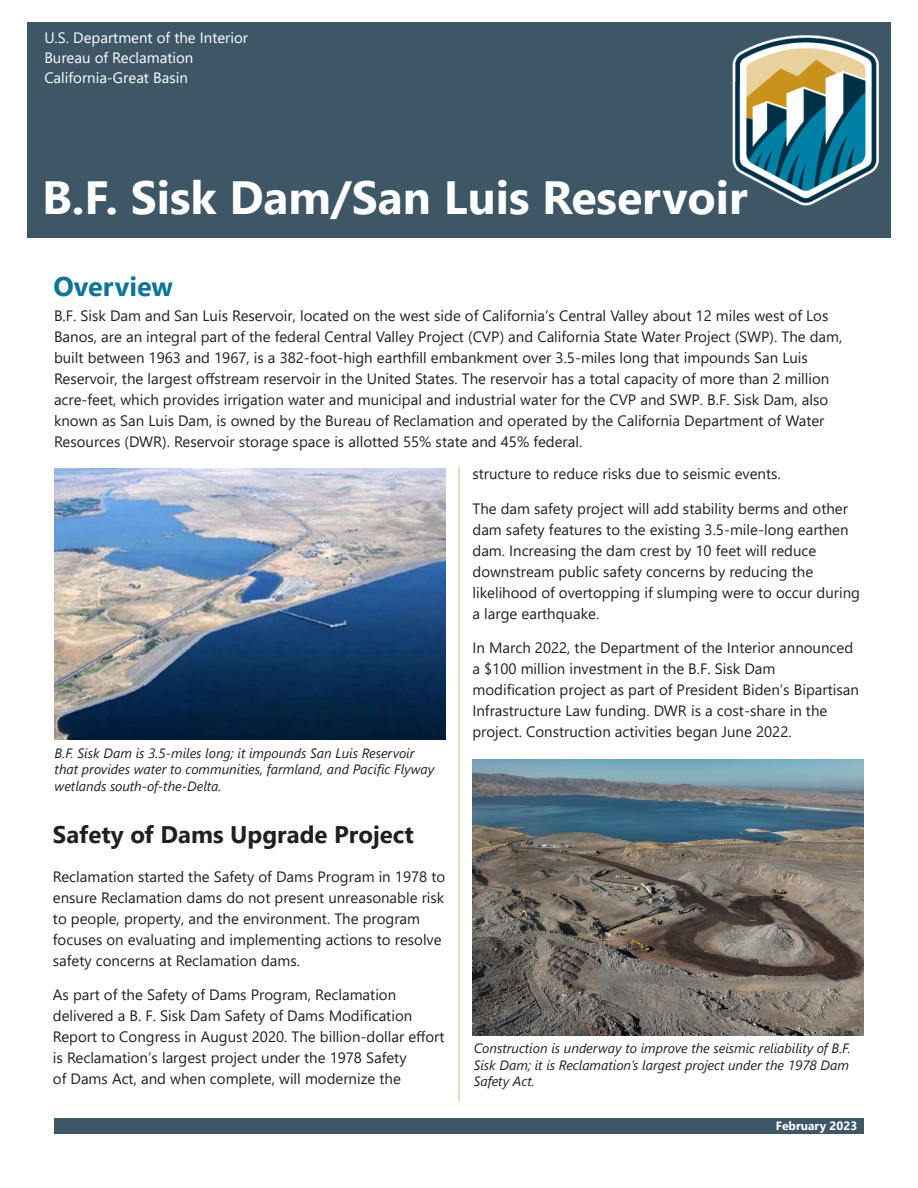
<style>
.page{position:relative;width:918px;height:1188px;background:#fff}
.page>*{position:absolute;margin:0;border:0;box-sizing:border-box;transform-origin:0 0}
.t1{font:700 46.5px "Segoe UI";color:#fff}
.Subhead{font:700 27px "Segoe UI";color:#0f7598}
.Heading_1{font:700 24px "Segoe UI";color:#231f20}
.Body{font:15px/21px "Segoe UI";color:#231f20}
.t2{font:15px/20px "Segoe UI";color:#fff}
.t3{font:italic 13.5px/16.2px "Segoe UI";color:#231f20}
.t4{font:700 12px "Segoe UI";color:#fff}
</style>
<div class="page">
<div style="left:27px;top:22px;width:864px;height:216px;background:#3d5767"></div>
<hr style="left:458px;top:467px;width:2px;height:635px;background:#e6cdab">
<div style="left:54px;top:1118px;width:810px;height:16px;background:#3d5767"></div>
<img style="left:54px;top:468px;width:391px;height:271px">
<img style="left:472px;top:760px;width:392px;height:275px">
<img style="left:733px;top:36px;width:145px;height:169px">
<p class="t2" style="left:44px;top:26px;width:205px">U.S. Department of the Interior<br>Bureau of Reclamation<br>California-Great Basin</p>
<h1 class="t1" style="left:42px;top:153px;width:707px">B.F. Sisk Dam/San Luis Reservoir</h1>
<p class="Subhead" style="left:53px;top:261px;width:121px">Overview</p>
<p class="Body" style="left:54px;top:304px;width:790px">B.F. Sisk Dam and San Luis Reservoir, located on the west side of California’s Central Valley about 12 miles west of Los Banos, are an integral part of the federal Central Valley Project (CVP) and California State Water Project (SWP). The dam, built between 1963 and 1967, is a 382-foot-high earthfill embankment over 3.5-miles long that impounds San Luis Reservoir, the largest offstream reservoir in the United States. The reservoir has a total capacity of more than 2 million acre-feet, which provides irrigation water and municipal and industrial water for the CVP and SWP. B.F. Sisk Dam, also known as San Luis Dam, is owned by the Bureau of Reclamation and operated by the California Department of Water Resources (DWR). Reservoir storage space is allotted 55% state and 45% federal.</p>
<p class="t3" style="left:55px;top:743px;width:381px">B.F. Sisk Dam is 3.5-miles long; it impounds San Luis Reservoir that provides water to communities, farmland, and Pacific Flyway wetlands south-of-the-Delta.</p>
<p class="Heading_1" style="left:53px;top:812px;width:362px">Safety of Dams Upgrade Project</p>
<p class="Body" style="left:53px;top:865px;width:394px">Reclamation started the Safety of Dams Program in 1978 to ensure Reclamation dams do not present unreasonable risk to people, property, and the environment. The program focuses on evaluating and implementing actions to resolve safety concerns at Reclamation dams.</p>
<p class="Body" style="left:53px;top:983px;width:393px">As part of the Safety of Dams Program, Reclamation delivered a B. F. Sisk Dam Safety of Dams Modification Report to Congress in August 2020. The billion-dollar effort is Reclamation’s largest project under the 1978 Safety<br>of Dams Act, and when complete, will modernize the</p>
<p class="Body" style="left:472px;top:462px;width:310px">structure to reduce risks due to seismic events.</p>
<p class="Body" style="left:472px;top:496px;width:389px">The dam safety project will add stability berms and other dam safety features to the existing 3.5-mile-long earthen dam. Increasing the dam crest by 10 feet will reduce downstream public safety concerns by reducing the likelihood of overtopping if slumping were to occur during a large earthquake.</p>
<p class="Body" style="left:472px;top:636px;width:388px">In March 2022, the Department of the Interior announced a $100 million investment in the B.F. Sisk Dam modification project as part of President Biden’s Bipartisan Infrastructure Law funding. DWR is a cost-share in the project. Construction activities began June 2022.</p>
<p class="t3" style="left:474px;top:1038px;width:379px">Construction is underway to improve the seismic reliability of B.F.<br>Sisk Dam; it is Reclamation’s largest project under the 1978 Dam<br>Safety Act.</p>
<p class="t4" style="left:776px;top:1115px;width:83px">February 2023</p>
</div>
